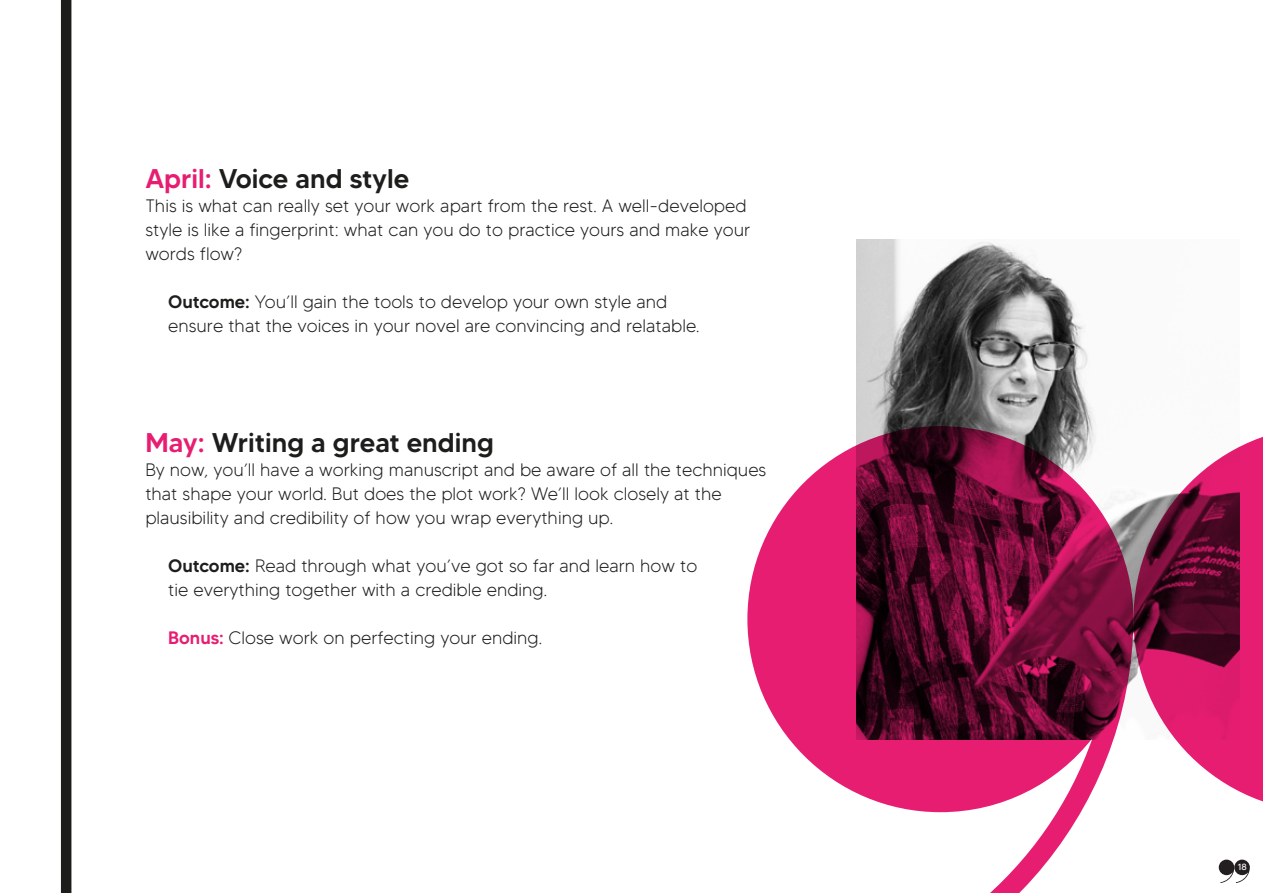
<style>
.page{position:relative;width:1263px;height:893px;background:#fff}
.page>*{position:absolute;margin:0;border:0;box-sizing:border-box;transform-origin:0 0}
.t1{font:500 27px "MADETOMMY";color:#1d1d1b}
.t2{font:300 18px/24px "MADETOMMY";color:#1d1d1b}
.t3{font:9px "MADETOMMY";color:#fff}
.s1{color:#e71d72}
.s2{font-weight:500}
.s3{font-weight:500;color:#e71d72}
</style>
<div class="page">
<img style="left:857px;top:239px;width:238px;height:187px">
<div style="left:61px;top:0;width:10px;height:893px;background:#1d1d1b"></div>
<svg style="left:747px;top:426px;width:386px;height:467px"></svg>
<svg style="left:1133px;top:437px;width:130px;height:446px"></svg>
<p class="t1" style="left:145px;top:162px;width:265px"><span class="s1">April:</span> Voice and style</p>
<p class="t2" style="left:145px;top:194px;width:606px">This is what can really set your work apart from the rest. A well-developed style is like a fingerprint: what can you do to practice yours and make your words flow?</p>
<p class="t2" style="left:168px;top:290px;width:533px"><span class="s2">Outcome:</span> You’ll gain the tools to develop your own style and ensure that the voices in your novel are convincing and relatable.</p>
<p class="t1" style="left:145px;top:426px;width:350px"><span class="s1">May:</span> Writing a great ending</p>
<p class="t2" style="left:145px;top:458px;width:623px">By now, you’ll have a working manuscript and be aware of all the techniques that shape your world. But does the plot work? We’ll look closely at the plausibility and credibility of how you wrap everything up.</p>
<p class="t2" style="left:168px;top:554px;width:531px"><span class="s2">Outcome:</span> Read through what you’ve got so far and learn how to tie everything together with a credible ending.</p>
<p class="t2" style="left:168px;top:626px;width:375px"><span class="s3">Bonus:</span> Close work on perfecting your ending.</p>
<p class="t3" style="left:1238px;top:862px;width:11px">18</p>
</div>
